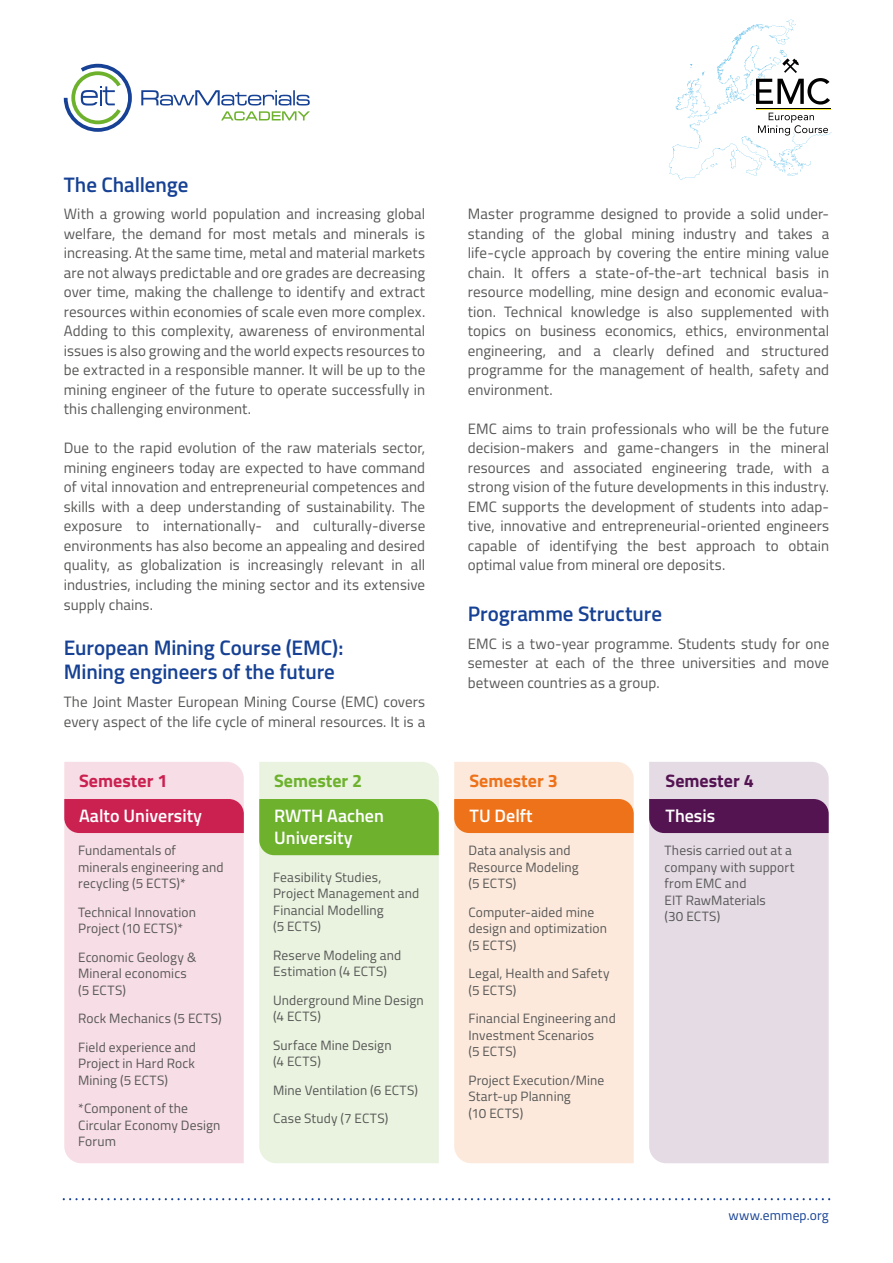
<style>
.page{position:relative;width:893px;height:1263px;background:#fff}
.page>*{position:absolute;margin:0;border:0;box-sizing:border-box;transform-origin:0 0}
.t1{font:600 21px/24px "Titillium";letter-spacing:-.005em;color:#164194}
.t2{font:600 18px/21.6px "Titillium";color:#fff}
.t3{font:700 18px "Titillium";color:#cb2151}
.t4{font:700 18px "Titillium";color:#6db12d}
.t5{font:700 18px "Titillium";color:#ee7219}
.t6{font:700 18px "Titillium";color:#541452}
.t7{font:15px/19.5px "Titillium";letter-spacing:.005em;color:#575756;text-align:justify}
.t8{font:13.5px/16.5px "Titillium";letter-spacing:.01em;color:#575756}
.t9{font:13.5px "Titillium";letter-spacing:.01em;color:#164194}
</style>
<div class="page">
<svg style="left:64px;top:64px;width:68px;height:68px"></svg>
<svg style="left:141px;top:90px;width:169px;height:30px"></svg>
<svg style="left:63px;top:1198px;width:767px;height:2px"></svg>
<svg style="left:669px;top:19px;width:163px;height:161px"></svg>
<div style="left:64px;top:762px;width:180px;height:401px;background:#f7dde5"></div>
<div style="left:64px;top:799px;width:180px;height:34px;background:#cb2151"></div>
<div style="left:649px;top:762px;width:180px;height:401px;background:#e5dbe5"></div>
<div style="left:649px;top:799px;width:180px;height:34px;background:#541452"></div>
<div style="left:259px;top:762px;width:180px;height:401px;background:#e9f3df"></div>
<div style="left:259px;top:799px;width:180px;height:56px;background:#6db12d"></div>
<div style="left:454px;top:762px;width:180px;height:401px;background:#fce9dc"></div>
<div style="left:454px;top:799px;width:180px;height:34px;background:#ee7219"></div>
<h1 class="t1" style="left:64px;top:171px;width:126px">The Challenge</h1>
<p class="t7" style="left:64px;top:204px;width:363px">With a growing world population and increasing global welfare, the demand for most metals and minerals is increasing. At the same time, metal and material markets are not always predictable and ore grades are decreasing over time, making the challenge to identify and extract resources within economies of scale even more complex.<br>Adding to this complexity, awareness of environmental issues is also growing and the world expects resources to be extracted in a responsible manner. It will be up to the mining engineer of the future to operate successfully in this challenging environment.</p>
<p class="t7" style="left:64px;top:438px;width:363px">Due to the rapid evolution of the raw materials sector, mining engineers today are expected to have command of vital innovation and entrepreneurial competences and skills with a deep understanding of sustainability. The exposure to internationally- and culturally-diverse environments has also become an appealing and desired quality, as globalization is increasingly relevant in all industries, including the mining sector and its extensive supply chains.</p>
<h1 class="t1" style="left:64px;top:635px;width:281px">European Mining Course (EMC):<br>Mining engineers of the future</h1>
<p class="t7" style="left:64px;top:691px;width:363px">The Joint Master European Mining Course (EMC) covers every aspect of the life cycle of mineral resources. It is a</p>
<p class="t3" style="left:79px;top:767px;width:90px">Semester 1</p>
<p class="t2" style="left:79px;top:804px;width:124px">Aalto University</p>
<p class="t8" style="left:78px;top:842px;width:147px">Fundamentals of minerals engineering and recycling (5 ECTS)*</p>
<p class="t8" style="left:78px;top:903px;width:119px">Technical Innovation<br>Project (10 ECTS)*</p>
<p class="t8" style="left:78px;top:948px;width:120px">Economic Geology &amp;<br>Mineral economics (5 ECTS)</p>
<p class="t8" style="left:78px;top:1004px;width:145px;line-height:28.5px">Rock Mechanics (5 ECTS)<br>Field experience and</p>
<p class="t8" style="left:78px;top:1055px;width:118px">Project in Hard Rock<br>Mining (5 ECTS)</p>
<p class="t8" style="left:78px;top:1100px;width:144px">*Component of the<br>Circular Economy Design<br>Forum</p>
<p class="t4" style="left:274px;top:767px;width:90px">Semester 2</p>
<p class="t2" style="left:274px;top:804px;width:111px">RWTH Aachen<br>University</p>
<p class="t8" style="left:273px;top:868px;width:148px">Feasibility Studies,<br>Project Management and<br>Financial Modelling<br>(5 ECTS)</p>
<p class="t8" style="left:273px;top:946px;width:130px">Reserve Modeling and<br>Estimation (4 ECTS)</p>
<p class="t8" style="left:273px;top:991px;width:152px">Underground Mine Design (4 ECTS)</p>
<p class="t8" style="left:273px;top:1036px;width:120px">Surface Mine Design (4 ECTS)</p>
<p class="t8" style="left:273px;top:1075px;width:147px;line-height:28.5px">Mine Ventilation (6 ECTS)<br>Case Study (7 ECTS)</p>
<p class="t7" style="left:468px;top:204px;width:363px">Master programme designed to provide a solid under&shy;standing of the global mining industry and takes a life-cycle approach by covering the entire mining value chain. It offers a state-of-the-art technical basis in resource modelling, mine design and economic evalua&shy;tion. Technical knowledge is also supplemented with topics on business economics, ethics, environmental engineering, and a clearly defined and structured programme for the management of health, safety and environment.</p>
<p class="t7" style="left:468px;top:418px;width:363px">EMC aims to train professionals who will be the future decision-makers and game-changers in the mineral resources and associated engineering trade, with a strong vision of the future developments in this industry.<br>EMC supports the development of students into adap&shy;tive, innovative and entrepreneurial-oriented engineers capable of identifying the best approach to obtain optimal value from mineral ore deposits.</p>
<h1 class="t1" style="left:468px;top:600px;width:196px">Programme Structure</h1>
<p class="t7" style="left:468px;top:633px;width:363px">EMC is a two-year programme. Students study for one semester at each of the three universities and move between countries as a group.</p>
<p class="t5" style="left:469px;top:767px;width:90px">Semester 3</p>
<p class="t2" style="left:469px;top:804px;width:65px">TU Delft</p>
<p class="t8" style="left:468px;top:842px;width:112px">Data analysis and<br>Resource Modeling (5 ECTS)</p>
<p class="t8" style="left:468px;top:903px;width:140px">Computer-aided mine design and optimization (5 ECTS)</p>
<p class="t8" style="left:468px;top:965px;width:143px">Legal, Health and Safety (5 ECTS)</p>
<p class="t8" style="left:468px;top:1010px;width:149px">Financial Engineering and<br>Investment Scenarios<br>(5 ECTS)</p>
<p class="t8" style="left:468px;top:1071px;width:137px">Project Execution/Mine<br>Start-up Planning<br>(10 ECTS)</p>
<p class="t6" style="left:665px;top:767px;width:90px">Semester 4</p>
<p class="t2" style="left:665px;top:804px;width:51px">Thesis</p>
<p class="t8" style="left:664px;top:842px;width:131px">Thesis carried out at a company with support from EMC and<br>EIT RawMaterials<br>(30 ECTS)</p>
<p class="t9" style="left:728px;top:1206px;width:102px">www.emmep.org</p>
</div>
